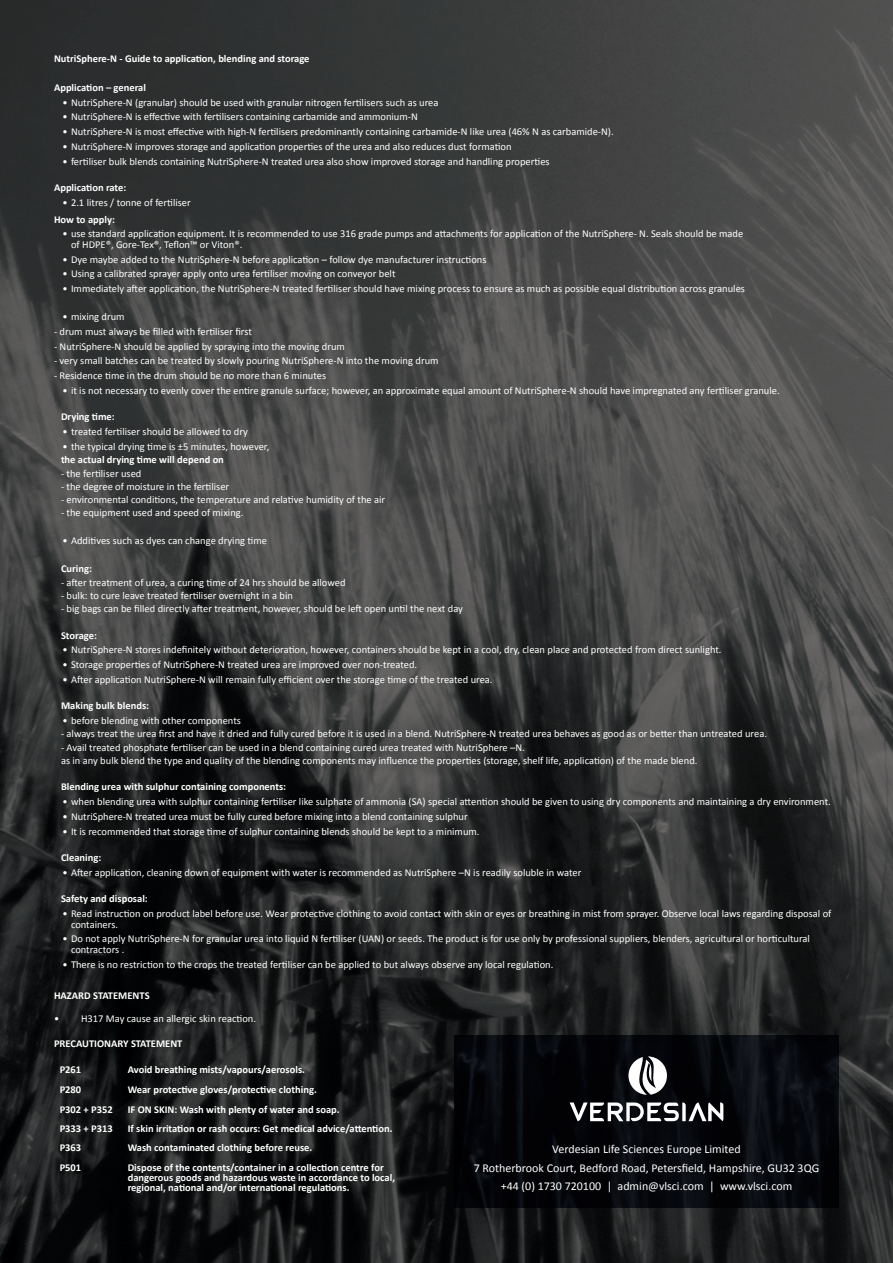
<style>
.page{position:relative;width:893px;height:1263px;background:#fff}
.page>*{position:absolute;margin:0;border:0;box-sizing:border-box;transform-origin:0 0}
.t1{font:12px/18.6px "Calibri";color:#fff;text-align:center}
.t2{font:10.5px/10.5px "Calibri";color:#fff}
.t3{font:700 10.5px/9.9px "Calibri";color:#fff}
</style>
<div class="page">
<img style="left:0;top:0;width:893px;height:1263px">
<img style="left:454px;top:1035px;width:385px;height:172px">
<svg style="left:628px;top:1056px;width:39px;height:39px"></svg>
<svg style="left:570px;top:1102px;width:153px;height:19px"></svg>
<p class="t3" style="left:54px;top:53px;width:257px">NutriSphere-N - Guide to application, blending and storage</p>
<p class="t3" style="left:54px;top:82px;width:93px">Application – general</p>
<p class="t2" style="left:63px;top:96px;width:377px">• NutriSphere-N (granular) should be used with granular nitrogen fertilisers such as urea</p>
<p class="t2" style="left:63px;top:111px;width:357px">• NutriSphere-N is effective with fertilisers containing carbamide and ammonium-N</p>
<p class="t2" style="left:63px;top:126px;width:553px">• NutriSphere-N is most effective with high-N fertilisers predominantly containing carbamide-N like urea (46% N as carbamide-N).</p>
<p class="t2" style="left:63px;top:141px;width:451px">• NutriSphere-N improves storage and application properties of the urea and also reduces dust formation</p>
<p class="t2" style="left:63px;top:155px;width:489px">• fertiliser bulk blends containing NutriSphere-N treated urea also show improved storage and handling properties</p>
<p class="t3" style="left:54px;top:182px;width:74px">Application rate:</p>
<p class="t2" style="left:63px;top:197px;width:130px">• 2.1 litres / tonne of fertiliser</p>
<p class="t3" style="left:54px;top:214px;width:62px">How to apply:</p>
<p class="t2" style="left:71px;top:228px;width:674px;text-indent:-9px">• use standard application equipment. It is recommended to use 316 grade pumps and attachments for application of the NutriSphere- N. Seals should be made of HDPE®, Gore-Tex®, Teflon™ or Viton®.</p>
<p class="t2" style="left:63px;top:253px;width:426px">• Dye maybe added to the NutriSphere-N before application – follow dye manufacturer instructions</p>
<p class="t2" style="left:63px;top:268px;width:334px">• Using a calibrated sprayer apply onto urea fertiliser moving on conveyor belt</p>
<p class="t2" style="left:63px;top:283px;width:684px">• Immediately after application, the NutriSphere-N treated fertiliser should have mixing process to ensure as much as possible equal distribution across granules</p>
<p class="t2" style="left:63px;top:311px;width:64px">• mixing drum</p>
<p class="t2" style="left:54px;top:326px;width:199px">- drum must always be filled with fertiliser first</p>
<p class="t2" style="left:54px;top:340px;width:292px">- NutriSphere-N should be applied by spraying into the moving drum</p>
<p class="t2" style="left:54px;top:355px;width:386px">- very small batches can be treated by slowly pouring NutriSphere-N into the moving drum</p>
<p class="t2" style="left:54px;top:370px;width:274px">- Residence time in the drum should be no more than 6 minutes</p>
<p class="t2" style="left:63px;top:385px;width:719px">• it is not necessary to evenly cover the entire granule surface; however, an approximate equal amount of NutriSphere-N should have impregnated any fertiliser granule.</p>
<p class="t3" style="left:61px;top:412px;width:55px">Drying time:</p>
<p class="t2" style="left:63px;top:426px;width:187px">• treated fertiliser should be allowed to dry</p>
<p class="t2" style="left:63px;top:441px;width:208px">• the typical drying time is ±5 minutes, however,</p>
<p class="t3" style="left:61px;top:454px;width:164px">the actual drying time will depend on</p>
<p class="t2" style="left:61px;top:467px;width:82px">- the fertiliser used</p>
<p class="t2" style="left:61px;top:480px;width:170px">- the degree of moisture in the fertiliser</p>
<p class="t2" style="left:61px;top:494px;width:326px">- environmental conditions, the temperature and relative humidity of the air</p>
<p class="t2" style="left:61px;top:507px;width:184px">- the equipment used and speed of mixing.</p>
<p class="t2" style="left:63px;top:535px;width:206px">• Additives such as dyes can change drying time</p>
<p class="t3" style="left:61px;top:563px;width:33px">Curing:</p>
<p class="t2" style="left:61px;top:576px;width:286px">- after treatment of urea, a curing time of 24 hrs should be allowed</p>
<p class="t2" style="left:61px;top:589px;width:234px">- bulk: to cure leave treated fertiliser overnight in a bin</p>
<p class="t2" style="left:61px;top:603px;width:403px">- big bags can be filled directly after treatment, however, should be left open until the next day</p>
<p class="t3" style="left:61px;top:630px;width:37px">Storage:</p>
<p class="t2" style="left:63px;top:644px;width:661px">• NutriSphere-N stores indefinitely without deterioration, however, containers should be kept in a cool, dry, clean place and protected from direct sunlight.</p>
<p class="t2" style="left:63px;top:659px;width:356px">• Storage properties of NutriSphere-N treated urea are improved over non-treated.</p>
<p class="t2" style="left:63px;top:673px;width:432px">• After application NutriSphere-N will remain fully efficient over the storage time of the treated urea.</p>
<p class="t3" style="left:61px;top:700px;width:90px">Making bulk blends:</p>
<p class="t2" style="left:63px;top:715px;width:180px">• before blending with other components</p>
<p class="t2" style="left:61px;top:728px;width:707px">- always treat the urea first and have it dried and fully cured before it is used in a blend. NutriSphere-N treated urea behaves as good as or better than untreated urea.</p>
<p class="t2" style="left:61px;top:740px;width:638px;line-height:13.2px">- Avail treated phosphate fertiliser can be used in a blend containing cured urea treated with NutriSphere –N.<br>as in any bulk blend the type and quality of the blending components may influence the properties (storage, shelf life, application) of the made blend.</p>
<p class="t3" style="left:61px;top:781px;width:227px">Blending urea with sulphur containing components:</p>
<p class="t2" style="left:63px;top:796px;width:770px">• when blending urea with sulphur containing fertiliser like sulphate of ammonia (SA) special attention should be given to using dry components and maintaining a dry environment.</p>
<p class="t2" style="left:63px;top:811px;width:407px">• NutriSphere-N treated urea must be fully cured before mixing into a blend containing sulphur</p>
<p class="t2" style="left:63px;top:825px;width:419px">• It is recommended that storage time of sulphur containing blends should be kept to a minimum.</p>
<p class="t3" style="left:61px;top:852px;width:42px">Cleaning:</p>
<p class="t2" style="left:63px;top:867px;width:520px">• After application, cleaning down of equipment with water is recommended as NutriSphere –N is readily soluble in water</p>
<p class="t3" style="left:61px;top:893px;width:88px">Safety and disposal:</p>
<p class="t2" style="left:71px;top:908px;width:762px;text-indent:-9px">• Read instruction on product label before use. Wear protective clothing to avoid contact with skin or eyes or breathing in mist from sprayer. Observe local laws regarding disposal of containers.</p>
<p class="t2" style="left:71px;top:933px;width:740px;text-indent:-9px">• Do not apply NutriSphere-N for granular urea into liquid N fertiliser (UAN) or seeds. The product is for use only by professional suppliers, blenders, agricultural or horticultural contractors .</p>
<p class="t2" style="left:63px;top:958px;width:492px">• There is no restriction to the crops the treated fertiliser can be applied to but always observe any local regulation.</p>
<p class="t3" style="left:54px;top:990px;width:97px">HAZARD STATEMENTS</p>
<p class="t2" style="left:54px;top:1013px;width:204px">• H317 May cause an allergic skin reaction.</p>
<p class="t3" style="left:54px;top:1038px;width:130px">PRECAUTIONARY STATEMENT</p>
<p class="t3" style="left:60px;top:1064px;width:23px">P261</p>
<p class="t3" style="left:128px;top:1064px;width:179px">Avoid breathing mists/vapours/aerosols.</p>
<p class="t3" style="left:60px;top:1084px;width:23px">P280</p>
<p class="t3" style="left:128px;top:1084px;width:191px">Wear protective gloves/protective clothing.</p>
<p class="t3" style="left:60px;top:1103px;width:55px">P302 + P352</p>
<p class="t3" style="left:128px;top:1103px;width:214px">IF ON SKIN: Wash with plenty of water and soap.</p>
<p class="t3" style="left:60px;top:1123px;width:55px">P333 + P313</p>
<p class="t3" style="left:128px;top:1123px;width:266px">If skin irritation or rash occurs: Get medical advice/attention.</p>
<p class="t3" style="left:60px;top:1142px;width:23px">P363</p>
<p class="t3" style="left:128px;top:1142px;width:186px">Wash contaminated clothing before reuse.</p>
<p class="t3" style="left:60px;top:1162px;width:23px">P501</p>
<p class="t3" style="left:128px;top:1162px;width:269px">Dispose of the contents/container in a collection centre for dangerous goods and hazardous waste in accordance to local, regional, national and/or international regulations.</p>
<p class="t1" style="left:474px;top:1139px;width:347px">Verdesian Life Sciences Europe Limited<br>7 Rotherbrook Court, Bedford Road, Petersfield, Hampshire, GU32 3QG +44 (0) 1730 720100 | admin@vlsci.com | www.vlsci.com</p>
</div>
